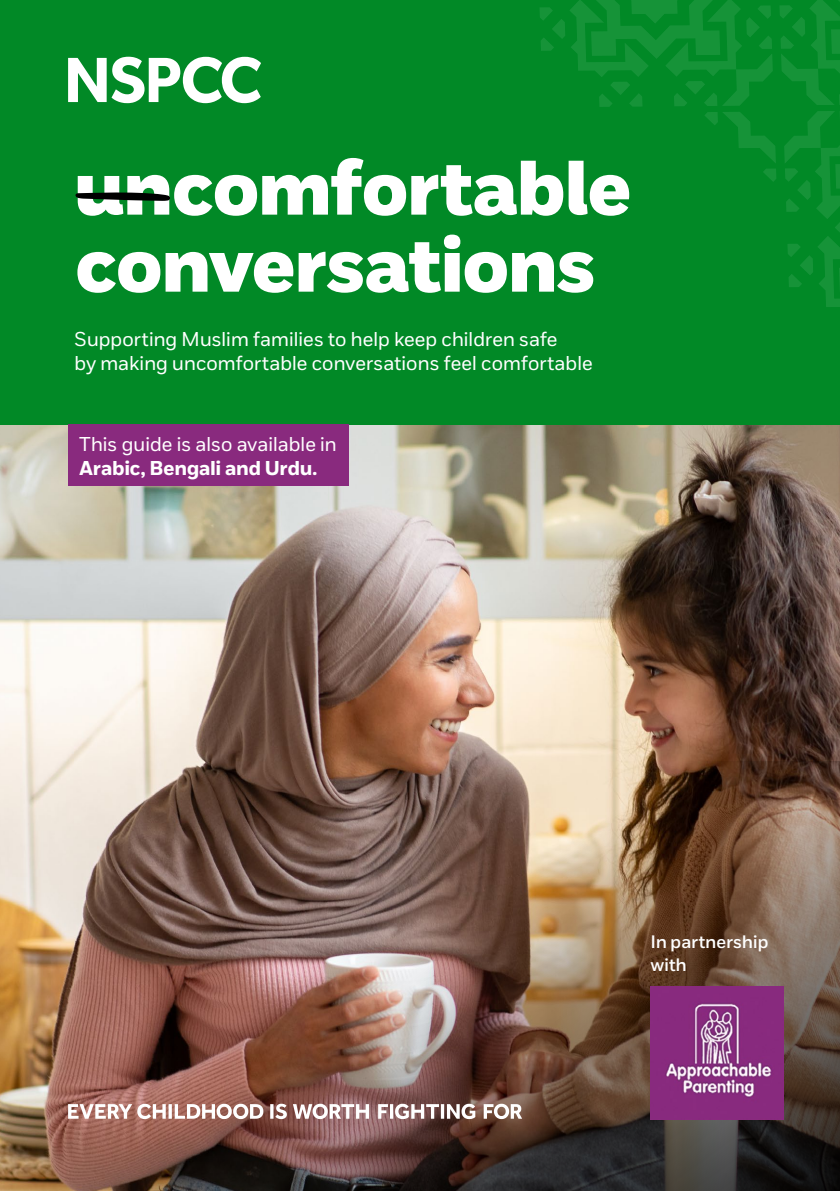
<style>
.page{position:relative;width:840px;height:1191px;background:#fff}
.page>*{position:absolute;margin:0;border:0;box-sizing:border-box;transform-origin:0 0}
.NSPCC_Headline_Cover{font:77px/77px "NSPCC Headline";color:#fff}
.NSPCC_Headline_Cover-2{font:20px/24px "NSPCC";letter-spacing:.005em;color:#fff}
.Body_16_19{font:20px/24px "NSPCC";letter-spacing:.005em;color:#fff}
.NSPCC_Body_Copy_9pt{font:600 18px/22.4px "NSPCC";letter-spacing:.015em;color:#fff}
.s1{font-weight:700}
</style>
<div class="page">
<img style="left:0;top:424px;width:839px;height:338px">
<img style="left:0;top:762px;width:839px;height:429px">
<div style="left:0;top:0;width:839px;height:424px;background:#018926"></div>
<svg style="left:68px;top:57px;width:193px;height:46px"></svg>
<svg style="left:68px;top:1103px;width:454px;height:16px"></svg>
<svg style="left:75px;top:192px;width:95px;height:9px"></svg>
<svg style="left:540px;top:0;width:300px;height:314px"></svg>
<div style="left:68px;top:424px;width:280px;height:62px;background:#892a7e"></div>
<img style="left:650px;top:986px;width:132px;height:133px">
<p class="NSPCC_Headline_Cover" style="left:75px;top:149px;width:557px">uncomfortable conversations</p>
<p class="NSPCC_Headline_Cover-2" style="left:75px;top:327px;width:519px">Supporting Muslim families to help keep children safe<br>by making uncomfortable conversations feel comfortable</p>
<p class="Body_16_19" style="left:79px;top:431px;width:258px">This guide is also available in<br><span class="s1">Arabic, Bengali and Urdu.</span></p>
<p class="NSPCC_Body_Copy_9pt" style="left:650px;top:930px;width:119px">In partnership with</p>
</div>
